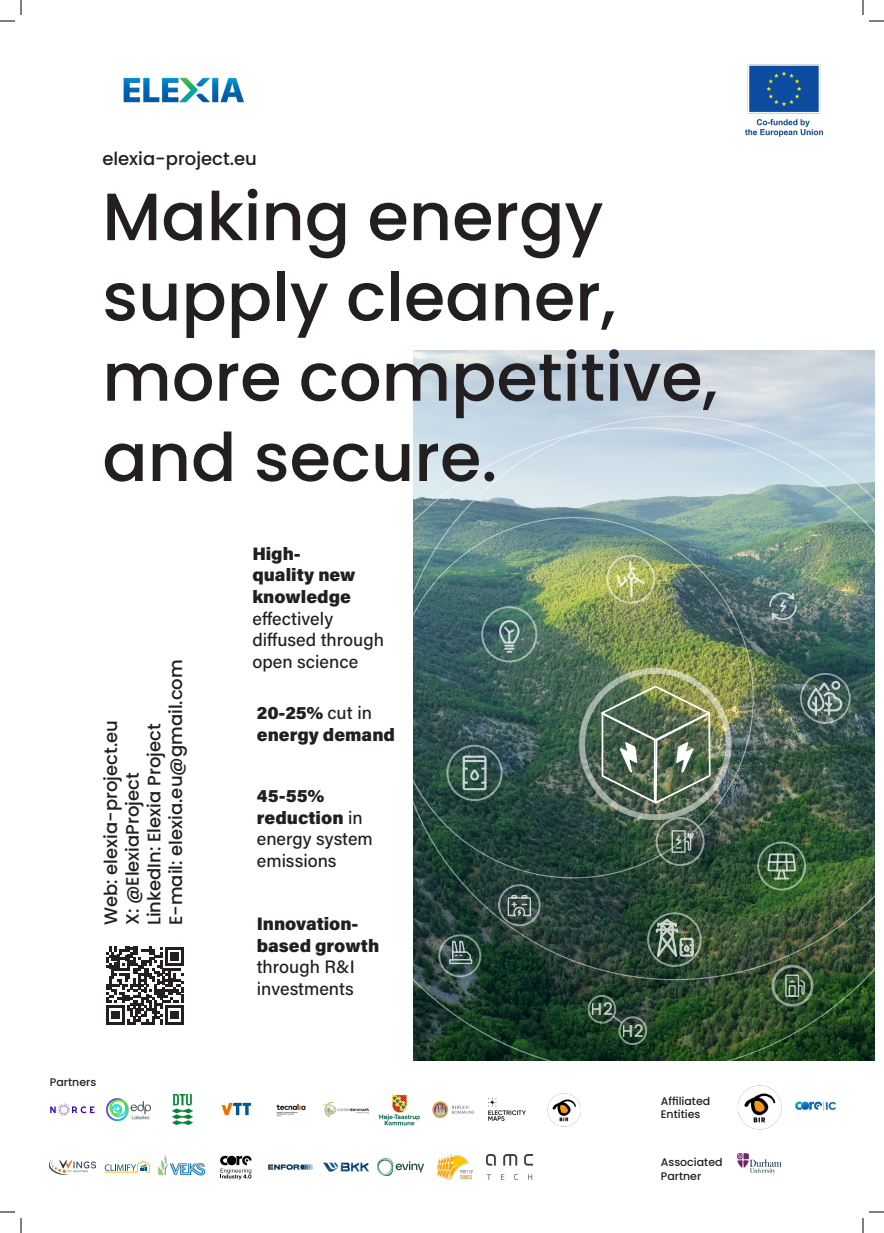
<style>
.page{position:relative;width:884px;height:1233px;background:#fff}
.page>*{position:absolute;margin:0;border:0;box-sizing:border-box;transform-origin:0 0}
.H36{font:500 66.9px/80.2px "Poppins";color:#231f20}
.B10{font:500 18px/21.6px "Acumin Pro";color:#231f20}
.Body{font:500 18px/21.6px "Poppins";color:#231f20}
.B10-2{font:900 18px/21.6px "Acumin Pro";color:#231f20}
.H36-2{font:500 18px "Poppins";color:#231f20}
.t1{font:500 17.2px "Poppins";color:#fff}
.Body-2{font:500 11px/13.2px "Poppins";color:#231f20}
.s1{font-weight:900}
.s2{font-weight:500}
</style>
<div class="page">
<svg style="left:413px;top:980px;width:462px;height:81px;background:#1f3f25"></svg>
<img style="left:413px;top:415px;width:462px;height:565px">
<svg style="left:498px;top:620px;width:22px;height:33px"></svg>
<svg style="left:767px;top:852px;width:29px;height:27px"></svg>
<svg style="left:671px;top:830px;width:23px;height:23px"></svg>
<svg style="left:769px;top:592px;width:28px;height:28px"></svg>
<svg style="left:616px;top:561px;width:30px;height:36px"></svg>
<svg style="left:449px;top:940px;width:23px;height:24px"></svg>
<svg style="left:508px;top:894px;width:23px;height:22px"></svg>
<div style="left:498px;top:884px;width:43px;height:42px;border:2px solid #fff;border-radius:50%"></div>
<div style="left:618px;top:1016px;width:29px;height:29px;border:2px solid #fff;border-radius:50%"></div>
<div style="left:588px;top:995px;width:28px;height:28px;border:2px solid #fff;border-radius:50%"></div>
<div style="left:438px;top:934px;width:43px;height:43px;border:2px solid #fff;border-radius:50%"></div>
<div style="left:800px;top:673px;width:51px;height:51px;border:2px solid #fff;border-radius:50%"></div>
<div style="left:771px;top:964px;width:42px;height:42px;border:3px solid #fff;border-radius:50%"></div>
<div style="left:481px;top:606px;width:56px;height:56px;border:2px solid #fff;border-radius:50%"></div>
<div style="left:446px;top:744px;width:57px;height:57px;border:2px solid #fff;border-radius:50%"></div>
<div style="left:757px;top:841px;width:49px;height:49px;border:2px solid #fff;border-radius:50%"></div>
<div style="left:647px;top:912px;width:55px;height:55px;border:2px solid #fff;border-radius:50%"></div>
<div style="left:606px;top:554px;width:49px;height:49px;border:2px solid #fff;border-radius:50%"></div>
<div style="left:656px;top:817px;width:48px;height:49px;border:2px solid #fff;border-radius:50%"></div>
<svg style="left:785px;top:974px;width:20px;height:23px"></svg>
<svg style="left:462px;top:755px;width:25px;height:35px"></svg>
<svg style="left:807px;top:681px;width:35px;height:35px"></svg>
<svg style="left:656px;top:918px;width:38px;height:38px"></svg>
<svg style="left:611px;top:1014px;width:12px;height:10px"></svg>
<img style="left:745px;top:64px;width:79px;height:73px">
<svg style="left:106px;top:946px;width:78px;height:78px"></svg>
<svg style="left:50px;top:1103px;width:44px;height:13px"></svg>
<img style="left:548px;top:1093px;width:33px;height:33px">
<img style="left:106px;top:1098px;width:45px;height:23px">
<img style="left:172px;top:1094px;width:21px;height:30px">
<img style="left:221px;top:1102px;width:31px;height:14px">
<img style="left:276px;top:1103px;width:30px;height:14px">
<img style="left:323px;top:1102px;width:45px;height:15px">
<img style="left:379px;top:1094px;width:41px;height:32px">
<img style="left:432px;top:1101px;width:42px;height:17px">
<img style="left:488px;top:1098px;width:38px;height:23px">
<img style="left:50px;top:1159px;width:46px;height:15px">
<svg style="left:104px;top:1161px;width:46px;height:11px"></svg>
<img style="left:159px;top:1155px;width:45px;height:21px">
<svg style="left:220px;top:1155px;width:32px;height:24px"></svg>
<img style="left:268px;top:1164px;width:45px;height:6px">
<img style="left:323px;top:1162px;width:46px;height:9px">
<img style="left:378px;top:1158px;width:45px;height:17px">
<img style="left:438px;top:1154px;width:34px;height:25px">
<img style="left:486px;top:1154px;width:46px;height:25px">
<img style="left:737px;top:1085px;width:45px;height:44px">
<svg style="left:737px;top:1153px;width:45px;height:21px"></svg>
<img style="left:795px;top:1101px;width:41px;height:10px">
<img style="left:123px;top:77px;width:121px;height:26px">
<svg style="left:0;top:1211px;width:15px;height:1px"></svg>
<svg style="left:869px;top:1211px;width:15px;height:1px"></svg>
<svg style="left:0;top:0;width:22px;height:22px"></svg>
<svg style="left:20px;top:1218px;width:2px;height:15px"></svg>
<svg style="left:862px;top:0;width:22px;height:22px"></svg>
<svg style="left:862px;top:1218px;width:2px;height:15px"></svg>
<p class="H36-2" style="left:102px;top:148px;width:156px">elexia-project.eu</p>
<p class="H36" style="left:102px;top:177px;width:617px">Making energy supply cleaner, more competitive, and secure.</p>
<p class="Body" style="left:165px;top:925px;width:267px;rotate:-90deg">E-mail: elexia.eu@gmail.com</p>
<p class="Body" style="left:100px;top:925px;width:206px;rotate:-90deg">Web: elexia-project.eu<br>X: @ElexiaProject</p>
<p class="Body" style="left:143px;top:925px;width:203px;rotate:-90deg">LinkedIn: Elexia Project</p>
<p class="Body-2" style="left:50px;top:1075px;width:48px">Partners</p>
<p class="B10" style="left:252px;top:542px;width:133px"><span class="s1">High-<br>quality new knowledge </span>effectively diffused through open science</p>
<p class="B10-2" style="left:257px;top:701px;width:140px">20-25% <span class="s2">cut in </span>energy demand</p>
<p class="B10" style="left:257px;top:784px;width:118px"><span class="s1">45-55% reduction</span> in energy system emissions</p>
<p class="B10-2" style="left:257px;top:912px;width:124px">Innovation&shy;based growth <span class="s2">through R&amp;I investments</span></p>
<p class="t1" style="left:591px;top:999px;width:24px">H2</p>
<p class="t1" style="left:622px;top:1020px;width:24px">H2</p>
<p class="Body-2" style="left:661px;top:1094px;width:51px">Affiliated<br>Entities</p>
<p class="Body-2" style="left:661px;top:1156px;width:63px">Associated<br>Partner</p>
</div>
